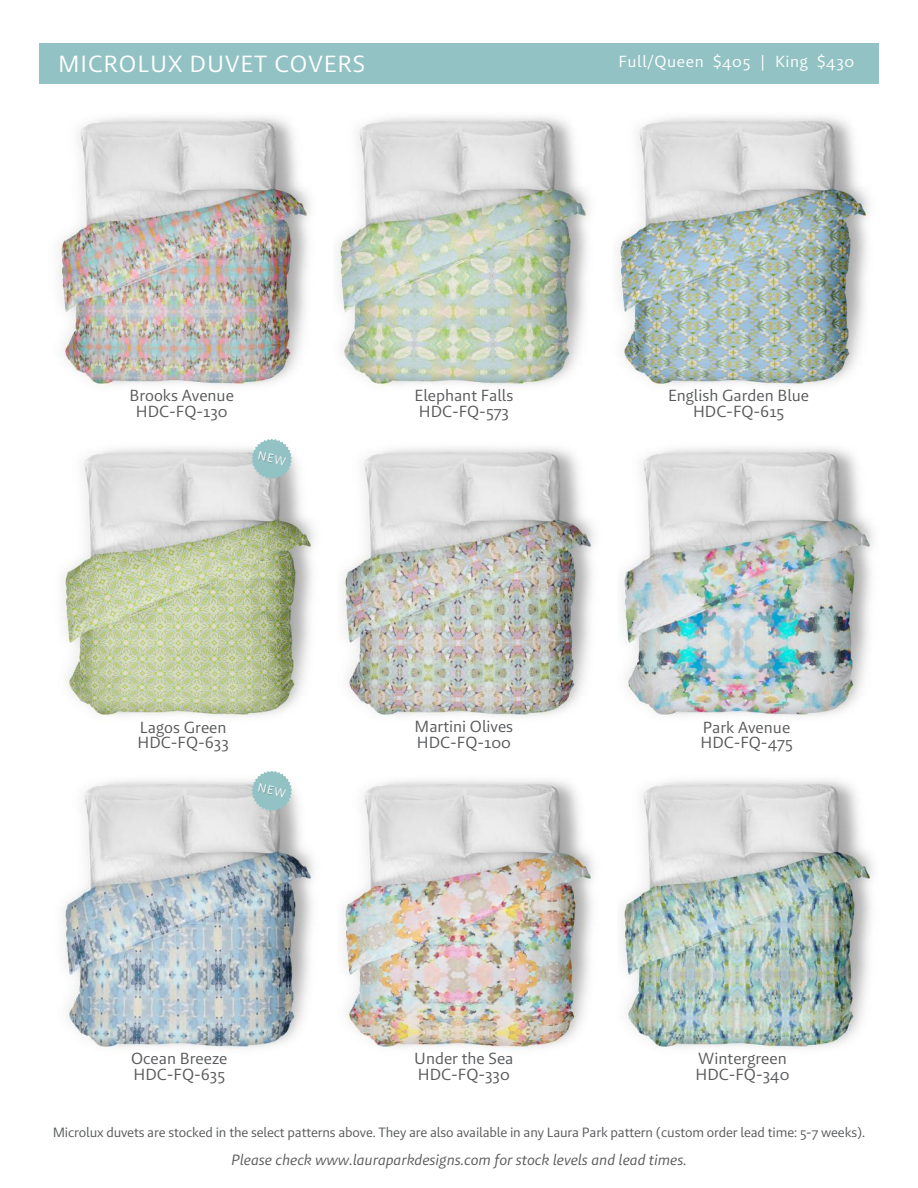
<style>
.page{position:relative;width:918px;height:1188px;background:#fff}
.page>*{position:absolute;margin:0;border:0;box-sizing:border-box;transform-origin:0 0}
.t1{font:24px "Brando Sans";letter-spacing:.04em;color:#fff}
.t2{font:16.5px/15.8px "Brando Sans";color:#58595b}
.t3{font:16.5px "Brando Sans";letter-spacing:.04em;color:#fff}
.t4{font:italic 15.3px "Brando Sans";color:#58595b}
.t5{font:13.8px "Brando Sans";letter-spacing:-.01em;color:#58595b}
</style>
<div class="page">
<div style="left:39px;top:43px;width:840px;height:41px;background:#92c2c4"></div>
<img style="left:620px;top:448px;width:253px;height:270px">
<img style="left:615px;top:117px;width:254px;height:270px">
<img style="left:335px;top:117px;width:254px;height:270px">
<img style="left:57px;top:117px;width:253px;height:273px">
<img style="left:341px;top:448px;width:253px;height:269px">
<img style="left:61px;top:438px;width:253px;height:280px">
<img style="left:621px;top:780px;width:252px;height:269px">
<img style="left:340px;top:780px;width:254px;height:270px">
<img style="left:61px;top:770px;width:253px;height:280px">
<svg style="left:252px;top:439px;width:40px;height:40px;background:#a6cacc"></svg>
<svg style="left:252px;top:771px;width:40px;height:40px;background:#a6cacc"></svg>
<h1 class="t1" style="left:58px;top:53px;width:309px">MICROLUX DUVET COVERS</h1>
<p class="t3" style="left:619px;top:54px;width:237px">Full/Queen $405 | King $430</p>
<p class="t2" style="left:130px;top:388px;width:106px;text-align:center">Brooks Avenue<br>HDC-FQ-130</p>
<p class="t2" style="left:668px;top:388px;width:143px;text-align:center">English Garden Blue<br>HDC-FQ-615</p>
<p class="t2" style="left:415px;top:388px;width:100px">Elephant Falls<br>HDC-FQ-573</p>
<p class="t2" style="left:138px;top:720px;width:93px">Lagos Green<br>HDC-FQ-633</p>
<p class="t2" style="left:131px;top:1052px;width:98px">Ocean Breeze<br>HDC-FQ-635</p>
<p class="t2" style="left:415px;top:720px;width:100px">Martini Olives<br>HDC-FQ-100</p>
<p class="t2" style="left:414px;top:1052px;width:101px">Under the Sea<br>HDC-FQ-330</p>
<p class="t2" style="left:700px;top:720px;width:94px">Park Avenue<br>HDC-FQ-475</p>
<p class="t2" style="left:696px;top:1052px;width:95px">Wintergreen<br>HDC-FQ-340</p>
<p class="t5" style="left:53px;top:1126px;width:814px">Microlux duvets are stocked in the select patterns above. They are also available in any Laura Park pattern (custom order lead time: 5-7 weeks).</p>
<p class="t4" style="left:231px;top:1153px;width:457px">Please check www.lauraparkdesigns.com for stock levels and lead times.</p>
</div>
